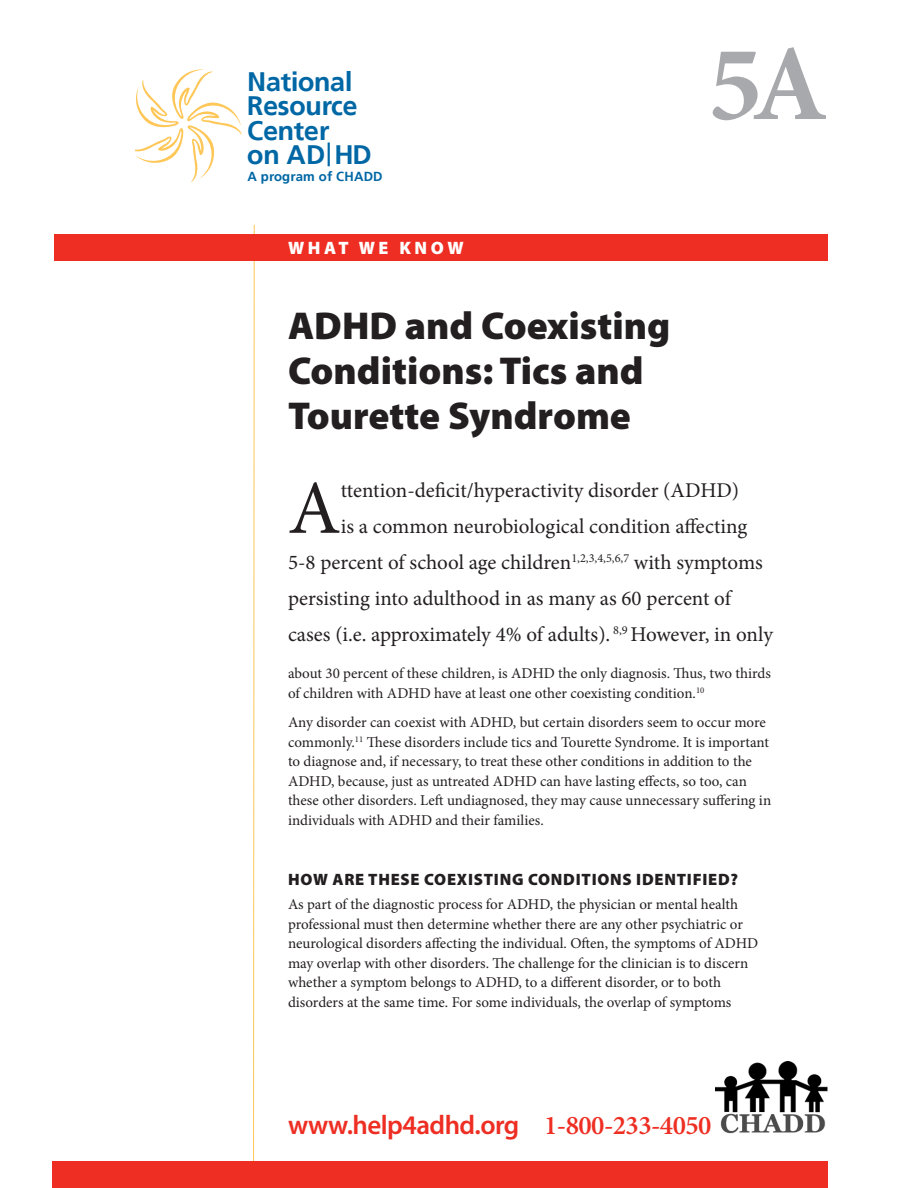
<style>
.page{position:relative;width:918px;height:1188px;background:#fff}
.page>*{position:absolute;margin:0;border:0;box-sizing:border-box;transform-origin:0 0}
.t1{font:700 108px "Minion Pro";color:#a8a9ad}
.WWK_Intro_paragraph{font:76.35px "Minion Pro";color:#231f20}
.WWK_main_head{font:900 39px/45px "Myriad Pro";color:#231f20}
.t2{font:600 27px "Myriad Pro";letter-spacing:-.02em;color:#ee2e22}
.t3{font:700 26.7px/24.6px "Frutiger Linotype";letter-spacing:-.01em;color:#0067a5}
.WWK_Intro_paragraph-2{font:21px "Minion Pro";color:#231f20}
.t4{font:900 18px "Myriad Pro";letter-spacing:.2em;color:#fff}
.WWK_subhead__1{font:900 16.5px "Myriad Pro";letter-spacing:.045em;color:#231f20}
.WWK_main_text{font:15px/19.5px "Minion Pro";color:#231f20}
.t5{font:700 13.05px "Frutiger Linotype";letter-spacing:.015em;color:#0067a5}
.s1{font-family:"Minion Pro"}
</style>
<div class="page">
<svg style="left:253px;top:225px;width:2px;height:936px;background:#fee2aa"></svg>
<div style="left:53px;top:1161px;width:775px;height:27px;background:#ee2e22"></div>
<svg style="left:135px;top:69px;width:107px;height:113px"></svg>
<hr style="left:328px;top:143px;width:2px;height:23px;background:#0067a5">
<img style="left:716px;top:1061px;width:112px;height:73px">
<div style="left:54px;top:234px;width:774px;height:27px;background:#ee2e22"></div>
<p class="t3" style="left:247px;top:69px;width:126px">National<br>Resource<br>Center<br>on AD HD</p>
<p class="t5" style="left:247px;top:169px;width:137px">A program of CHADD</p>
<p class="t4" style="left:288px;top:238px;width:177px">WHAT WE KNOW</p>
<p class="WWK_main_head" style="left:288px;top:304px;width:384px">ADHD and Coexisting<br>Conditions: Tics and<br>Tourette Syndrome</p>
<p class="t1" style="left:709px;top:8px;width:121px">5A</p>
<p class="WWK_Intro_paragraph" style="left:288px;top:457px;width:54px">A</p>
<p class="WWK_Intro_paragraph-2" style="left:341px;top:476px;width:400px">ttention-deficit/hyperactivity disorder (ADHD)</p>
<p class="WWK_Intro_paragraph-2" style="left:341px;top:512px;width:408px">is a common neurobiological condition affecting</p>
<p class="WWK_Intro_paragraph-2" style="left:288px;top:548px;width:476px">5-8 percent of school age children<sup>1,2,3,4,5,6,7</sup> with symptoms</p>
<p class="WWK_Intro_paragraph-2" style="left:288px;top:584px;width:444px">persisting into adulthood in as many as 60 percent of</p>
<p class="WWK_Intro_paragraph-2" style="left:288px;top:620px;width:486px">cases (i.e. approximately 4% of adults). <sup>8,9</sup> However, in only</p>
<p class="WWK_main_text" style="left:288px;top:664px;width:484px">about 30 percent of these children, is ADHD the only diagnosis. Thus, two thirds of children with ADHD have at least one other coexisting condition.<sup>10</sup></p>
<p class="WWK_main_text" style="left:288px;top:713px;width:485px">Any disorder can coexist with ADHD, but certain disorders seem to occur more commonly.<sup>11</sup> These disorders include tics and Tourette Syndrome. It is important to diagnose and, if necessary, to treat these other conditions in addition to the ADHD, because, just as untreated ADHD can have lasting effects, so too, can these other disorders. Left undiagnosed, they may cause unnecessary suffering in individuals with ADHD and their families.</p>
<p class="WWK_subhead__1" style="left:288px;top:870px;width:102px">How Are These</p>
<p class="WWK_subhead__1" style="left:424px;top:870px;width:127px">Coexisting Cond</p>
<p class="WWK_subhead__1" style="left:576px;top:870px;width:34px">itions</p>
<p class="WWK_subhead__1" style="left:636px;top:870px;width:11px">Ident</p>
<p class="WWK_subhead__1" style="left:687px;top:870px;width:53px">ified?</p>
<p class="WWK_main_text" style="left:288px;top:895px;width:472px">As part of the diagnostic process for ADHD, the physician or mental health professional must then determine whether there are any other psychiatric or neurological disorders affecting the individual. Often, the symptoms of ADHD may overlap with other disorders. The challenge for the clinician is to discern whether a symptom belongs to ADHD, to a different disorder, or to both disorders at the same time. For some individuals, the overlap of symptoms</p>
<p class="t2" style="left:288px;top:1108px;width:425px">www.help4adhd.org <span class="s1">1-800-233-4050</span></p>
</div>
